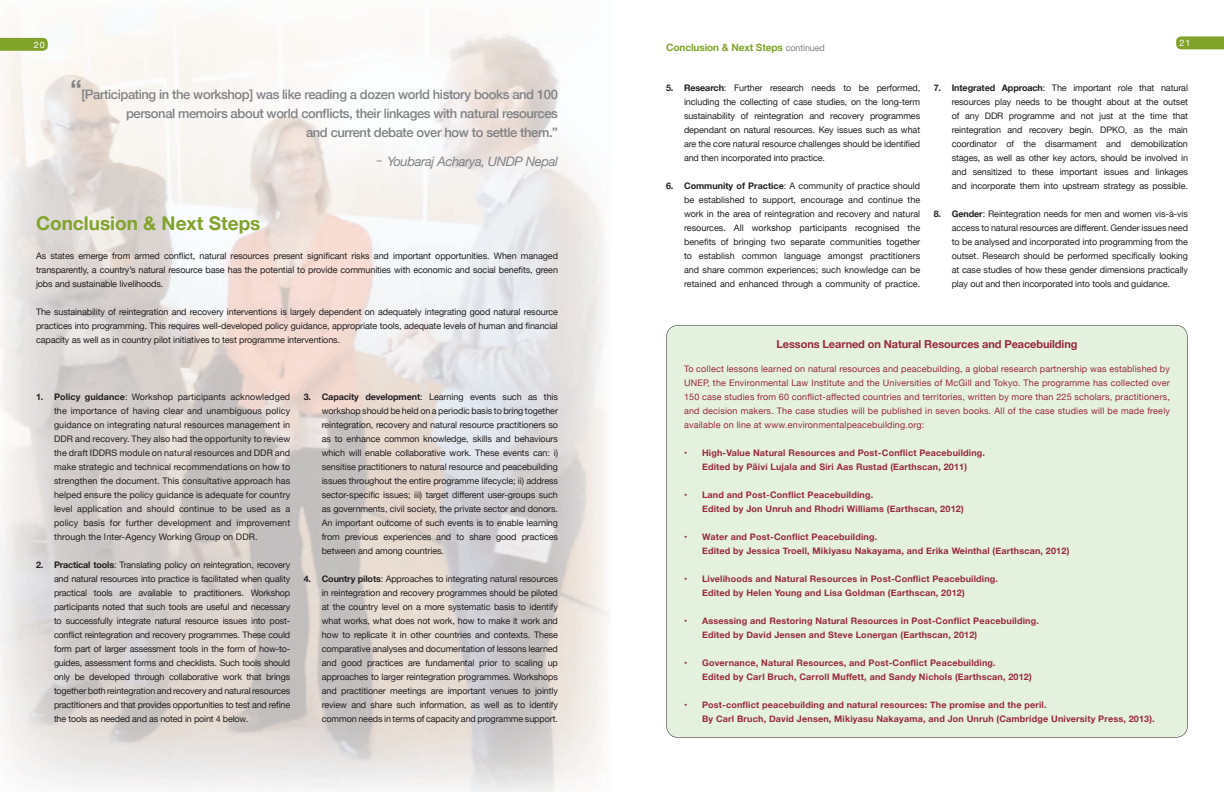
<style>
.page{position:relative;width:1224px;height:792px;background:#fff}
.page>*{position:absolute;margin:0;border:0;box-sizing:border-box;transform-origin:0 0}
.t1{font:700 19px "Helvetica Neue";color:#81a32a}
.t2{font:500 13px/19px "Helvetica Neue";letter-spacing:-.03em;color:#808285;text-align:right}
.t3{font:italic 13px "Helvetica Neue";letter-spacing:-.03em;color:#808285}
.t4{font:700 11px "Helvetica Neue";letter-spacing:-.01em;color:#982a39}
.t5{font:700 10.1px "Helvetica Neue";letter-spacing:-.01em;color:#81a32a}
.t6{font:9px/14px "Helvetica Neue";letter-spacing:-.01em;color:#231f20;text-align:justify}
.t7{font:700 9px/14px "Helvetica Neue";letter-spacing:.02em;color:#982a39}
.t8{font:9px/14px "Helvetica Neue";letter-spacing:.02em;color:#982a39;text-align:justify}
.t9{font:9px "Helvetica Neue";color:#fff}
.s1{font-weight:400;font-size:9px;color:#808285}
.s2{font-size:27px}
.s3{font-weight:700}
</style>
<div class="page">
<img style="left:0;top:20px;width:608px;height:772px">
<svg style="left:0;top:38px;width:48px;height:13px"></svg>
<svg style="left:1176px;top:36px;width:48px;height:13px"></svg>
<div style="left:666px;top:325px;width:522px;height:413px;background:#e4f1de"></div>
<p class="t9" style="left:34px;top:38px;width:12px">20</p>
<p class="t9" style="left:1180px;top:37px;width:12px">21</p>
<p class="t5" style="left:666px;top:39px;width:160px">Conclusion &amp; Next Steps <span class="s1">continued</span></p>
<h2 class="t2" style="left:70px;top:84px;width:489px"><span class="s2">“</span>[Participating in the workshop] was like reading a dozen world history books and 100 personal memoirs about world conflicts, their linkages with natural resources<br>and current debate over how to settle them.”</h2>
<h2 class="t3" style="left:377px;top:152px;width:183px"><sup>–</sup> Youbaraj Acharya, UNDP Nepal</h2>
<h1 class="t1" style="left:36px;top:209px;width:226px">Conclusion &amp; Next Steps</h1>
<p class="t6" style="left:36px;top:249px;width:524px">As states emerge from armed conflict, natural resources present significant risks and important opportunities. When managed transparently, a country’s natural resource base has the potential to provide communities with economic and social benefits, green jobs and sustainable livelihoods.</p>
<p class="t6" style="left:36px;top:305px;width:524px">The sustainability of reintegration and recovery interventions is largely dependent on adequately integrating good natural resource practices into programming. This requires well-developed policy guidance, appropriate tools, adequate levels of human and financial capacity as well as in country pilot initiatives to test programme interventions.</p>
<p class="t6" style="left:54px;top:390px;width:238px;text-indent:-18px"><span class="s3">1. Policy guidance</span>: Workshop participants acknowledged the importance of having clear and unambiguous policy guidance on integrating natural resources management in DDR and recovery. They also had the opportunity to review the draft IDDRS module on natural resources and DDR and make strategic and technical recommendations on how to strengthen the document. This consultative approach has helped ensure the policy guidance is adequate for country level application and should continue to be used as a policy basis for further development and improvement through the Inter-Agency Working Group on DDR.</p>
<p class="t6" style="left:54px;top:558px;width:238px;text-indent:-18px"><span class="s3">2. Practical tools</span>: Translating policy on reintegration, recovery and natural resources into practice is facilitated when quality practical tools are available to practitioners. Workshop participants noted that such tools are useful and necessary to successfully integrate natural resource issues into post&shy;conflict reintegration and recovery programmes. These could form part of larger assessment tools in the form of how-to&shy;guides, assessment forms and checklists. Such tools should only be developed through collaborative work that brings together both reintegration and recovery and natural resources practitioners and that provides opportunities to test and refine the tools as needed and as noted in point 4 below.</p>
<p class="t6" style="left:322px;top:390px;width:238px;text-indent:-18px"><span class="s3">3. Capacity development</span>: Learning events such as this workshop should be held on a periodic basis to bring together reintegration, recovery and natural resource practitioners so as to enhance common knowledge, skills and behaviours which will enable collaborative work. These events can: i) sensitise practitioners to natural resource and peacebuilding issues throughout the entire programme lifecycle; ii) address sector-specific issues; iii) target different user-groups such as governments, civil society, the private sector and donors.<br>An important outcome of such events is to enable learning from previous experiences and to share good practices between and among countries.</p>
<p class="t6" style="left:322px;top:572px;width:238px;text-indent:-18px"><span class="s3">4. Country pilots</span>: Approaches to integrating natural resources in reintegration and recovery programmes should be piloted at the country level on a more systematic basis to identify what works, what does not work, how to make it work and how to replicate it in other countries and contexts. These comparative analyses and documentation of lessons learned and good practices are fundamental prior to scaling up approaches to larger reintegration programmes. Workshops and practitioner meetings are important venues to jointly review and share such information, as well as to identify common needs in terms of capacity and programme support.</p>
<p class="t6" style="left:684px;top:81px;width:238px;text-indent:-18px"><span class="s3">5. Research</span>: Further research needs to be performed, including the collecting of case studies, on the long-term sustainability of reintegration and recovery programmes dependant on natural resources. Key issues such as what are the core natural resource challenges should be identified and then incorporated into practice.</p>
<p class="t6" style="left:684px;top:179px;width:238px;text-indent:-18px"><span class="s3">6. Community of Practice</span>: A community of practice should be established to support, encourage and continue the work in the area of reintegration and recovery and natural resources. All workshop participants recognised the benefits of bringing two separate communities together to establish common language amongst practitioners and share common experiences; such knowledge can be retained and enhanced through a community of practice.</p>
<p class="t6" style="left:952px;top:81px;width:238px;text-indent:-18px"><span class="s3">7. Integrated Approach</span>: The important role that natural resources play needs to be thought about at the outset of any DDR programme and not just at the time that reintegration and recovery begin. DPKO, as the main coordinator of the disarmament and demobilization stages, as well as other key actors, should be involved in and sensitized to these important issues and linkages and incorporate them into upstream strategy as possible.</p>
<p class="t6" style="left:952px;top:207px;width:238px;text-indent:-18px"><span class="s3">8. Gender</span>: Reintegration needs for men and women vis-à-vis access to natural resources are different. Gender issues need to be analysed and incorporated into programming from the outset. Research should be performed specifically looking at case studies of how these gender dimensions practically play out and then incorporated into tools and guidance.</p>
<p class="t4" style="left:777px;top:336px;width:302px">Lessons Learned on Natural Resources and Peacebuilding</p>
<p class="t8" style="left:684px;top:363px;width:488px">To collect lessons learned on natural resources and peacebuilding, a global research partnership was established by UNEP, the Environmental Law Institute and the Universities of McGill and Tokyo. The programme has collected over 150 case studies from 60 conflict-affected countries and territories, written by more than 225 scholars, practitioners, and decision makers. The case studies will be published in seven books. All of the case studies will be made freely available on line at www.environmentalpeacebuilding.org:</p>
<p class="t7" style="left:684px;top:446px;width:303px;text-align:center">• High-Value Natural Resources and Post-Conflict Peacebuilding.<br>Edited by Päivi Lujala and Siri Aas Rustad (Earthscan, 2011)</p>
<p class="t7" style="left:702px;top:488px;width:263px;text-indent:-18px">• Land and Post-Conflict Peacebuilding.<br>Edited by Jon Unruh and Rhodri Williams (Earthscan, 2012)</p>
<p class="t7" style="left:702px;top:530px;width:369px;text-indent:-18px">• Water and Post-Conflict Peacebuilding.<br>Edited by Jessica Troell, Mikiyasu Nakayama, and Erika Weinthal (Earthscan, 2012)</p>
<p class="t7" style="left:702px;top:572px;width:298px;text-indent:-18px">• Livelihoods and Natural Resources in Post-Conflict Peacebuilding.<br>Edited by Helen Young and Lisa Goldman (Earthscan, 2012)</p>
<p class="t7" style="left:702px;top:614px;width:338px;text-indent:-18px">• Assessing and Restoring Natural Resources in Post-Conflict Peacebuilding.<br>Edited by David Jensen and Steve Lonergan (Earthscan, 2012)</p>
<p class="t7" style="left:702px;top:656px;width:331px;text-indent:-18px">• Governance, Natural Resources, and Post-Conflict Peacebuilding.<br>Edited by Carl Bruch, Carroll Muffett, and Sandy Nichols (Earthscan, 2012)</p>
<p class="t7" style="left:702px;top:698px;width:454px;text-indent:-18px">• Post-conflict peacebuilding and natural resources: The promise and the peril.<br>By Carl Bruch, David Jensen, Mikiyasu Nakayama, and Jon Unruh (Cambridge University Press, 2013).</p>
</div>
